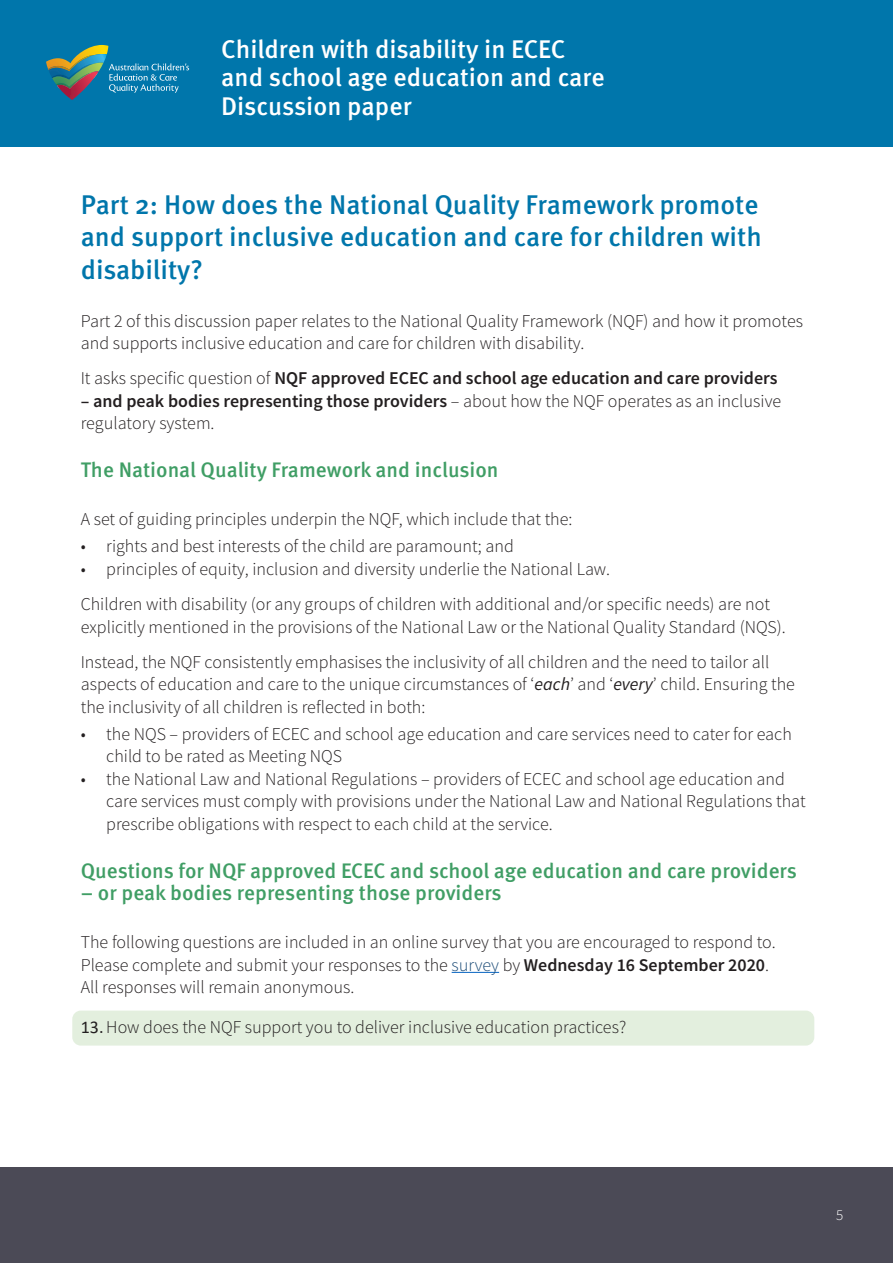
<style>
.page{position:relative;width:893px;height:1263px;background:#fff}
.page>*{position:absolute;margin:0;border:0;box-sizing:border-box;transform-origin:0 0}
.t1{font:500 27px/32.4px "Meta Pro";color:#0076ab}
.Body{font:500 25.5px/28.5px "Meta Pro";color:#fff}
.t2{font:500 21px "Meta Pro";color:#409e65}
.Body-2{font:300 18px/22.5px "Source Sans Pro";color:#231f20}
.Body-3{font:600 18px "Source Sans Pro";color:#231f20}
.t3{font:300 15px "Source Sans Pro";color:#fff}
.s1{font-weight:300}
.s2{font-weight:600}
.s3{font-weight:400;font-style:italic}
.s4{color:#1f4e79}
.s5{font-family:"Calibri";font-weight:400}
</style>
<div class="page">
<div style="left:0;top:1167px;width:893px;height:96px;background:#4b4a56"></div>
<div style="left:0;top:0;width:893px;height:147px;background:#0076ab"></div>
<svg style="left:46px;top:45px;width:143px;height:55px"></svg>
<hr style="left:452px;top:972px;width:47px;height:1px;background:#0563c1">
<div style="left:72px;top:1010px;width:742px;height:35px;background:#e3efde;border-radius:9px"></div>
<p class="Body" style="left:221px;top:35px;width:385px">Children with disability in ECEC and school age education and care<br>Discussion paper</p>
<h1 class="t1" style="left:81px;top:189px;width:683px">Part 2: How does the National Quality Framework promote and support inclusive education and care for children with disability?</h1>
<p class="Body-2" style="left:81px;top:310px;width:724px">Part 2 of this discussion paper relates to the National Quality Framework (NQF) and how it promotes and supports inclusive education and care for children with disability.</p>
<p class="Body-3" style="left:81px;top:367px;width:698px"><span class="s1">It asks specific question of</span> NQF approved ECEC and school age education and care providers</p>
<p class="Body-2" style="left:81px;top:390px;width:702px"><span class="s2">– and peak bodies representing those providers</span> – about how the NQF operates as an inclusive regulatory system.</p>
<h2 class="t2" style="left:81px;top:457px;width:419px">The National Quality Framework and inclusion</h2>
<p class="Body-2" style="left:81px;top:508px;width:493px">A set of guiding principles underpin the NQF, which include that the:</p>
<p class="Body-2" style="left:81px;top:535px;width:435px">• rights and best interests of the child are paramount; and</p>
<p class="Body-2" style="left:81px;top:558px;width:531px">• principles of equity, inclusion and diversity underlie the National Law.</p>
<p class="Body-2" style="left:81px;top:593px;width:706px">Children with disability (or any groups of children with additional and/or specific needs) are not explicitly mentioned in the provisions of the National Law or the National Quality Standard (NQS).</p>
<p class="Body-2" style="left:81px;top:651px;width:716px">Instead, the NQF consistently emphasises the inclusivity of all children and the need to tailor all aspects of education and care to the unique circumstances of ‘<span class="s3">each</span>’ and ‘<span class="s3">every</span>’ child. Ensuring the the inclusivity of all children is reflected in both:</p>
<p class="Body-2" style="left:106px;top:722px;width:687px;text-indent:-26px">• the NQS – providers of ECEC and school age education and care services need to cater for each child to be rated as Meeting NQS</p>
<p class="Body-2" style="left:106px;top:767px;width:701px;text-indent:-26px">• the National Law and National Regulations – providers of ECEC and school age education and care services must comply with provisions under the National Law and National Regulations that prescribe obligations with respect to each child at the service.</p>
<h2 class="t2" style="left:81px;top:857px;width:718px">Questions for NQF approved ECEC and school age education and care providers</h2>
<h2 class="t2" style="left:81px;top:879px;width:422px">– or peak bodies representing those providers</h2>
<p class="Body-2" style="left:81px;top:931px;width:696px">The following questions are included in an online survey that you are encouraged to respond to.<br>Please complete and submit your responses to the <span class="s4">survey</span> by <span class="s2">Wednesday 16 September 2020</span>.<br>All responses will remain anonymous.</p>
<p class="Body-2" style="left:81px;top:1015px;width:547px"><span class="s5">13.</span>How does the NQF support you to deliver inclusive education practices?</p>
<p class="t3" style="left:836px;top:1206px;width:9px">5</p>
</div>
